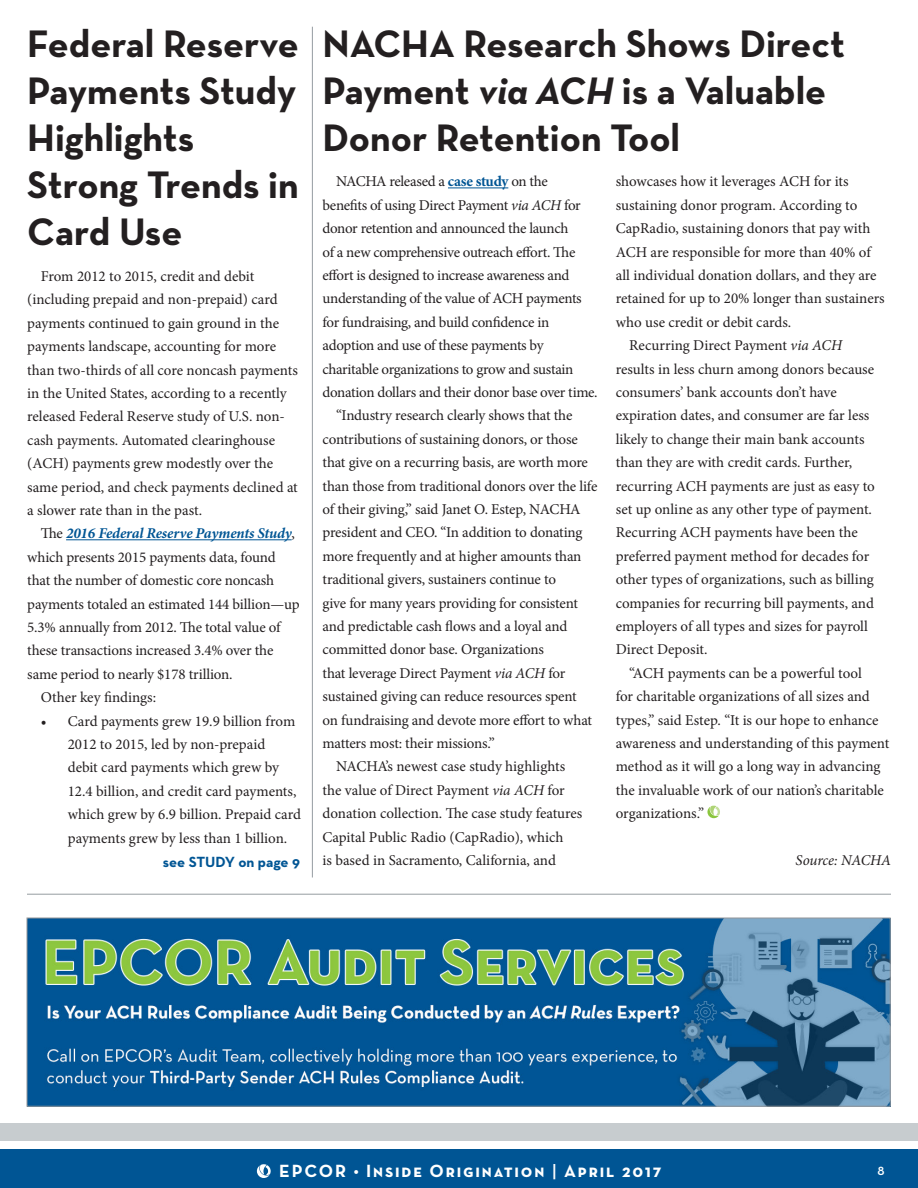
<style>
.page{position:relative;width:918px;height:1188px;background:#fff}
.page>*{position:absolute;margin:0;border:0;box-sizing:border-box;transform-origin:0 0}
.Headline{font:700 39px/46.8px "Neutraface Text";color:#231f20}
.t1{font:700 18px "Neutraface Text";letter-spacing:.1em;color:#fff}
.body_copy{font:15px/23.4px "Minion Pro";letter-spacing:-.01em;color:#231f20}
.see_page_X{font:700 15px "Neutraface Text";letter-spacing:-.01em;color:#005594}
.body_copy-2{font:italic 15px "Minion Pro";letter-spacing:-.015em;color:#231f20}
.t2{font:600 13.5px "Neutraface Text";color:#fff}
.s1{font-weight:700;font-style:italic;color:#005594}
.s2{font-style:italic}
.s3{font-weight:700;color:#005594}
.s4{font-weight:600}
</style>
<div class="page">
<div style="left:0;top:1149px;width:918px;height:39px;background:#005594"></div>
<div style="left:0;top:1123px;width:918px;height:18px;background:#c7cccf"></div>
<svg style="left:257px;top:1164px;width:14px;height:14px"></svg>
<hr style="left:66px;top:539px;width:226px;height:1px;background:#005594">
<hr style="left:448px;top:188px;width:60px;height:1px;background:#005594">
<svg style="left:707px;top:806px;width:13px;height:12px"></svg>
<hr style="left:312px;top:27px;width:1px;height:851px;background:#959ca1">
<img style="left:29px;top:920px;width:860px;height:185px">
<div style="left:27px;top:918px;width:864px;height:189px;border:1px solid #939598"></div>
<hr style="left:27px;top:894px;width:864px;height:1px;background:#959ca1">
<p class="Headline" style="left:27px;top:20px;width:273px">Federal Reserve<br>Payments Study<br>Highlights<br>Strong Trends in<br>Card Use</p>
<p class="body_copy" style="left:27px;top:264px;width:272px;text-indent:14px">From 2012 to 2015, credit and debit (including prepaid and non-prepaid) card payments continued to gain ground in the payments landscape, accounting for more than two-thirds of all core noncash payments in the United States, according to a recently released Federal Reserve study of U.S. non&shy;cash payments. Automated clearinghouse (ACH) payments grew modestly over the same period, and check payments declined at a slower rate than in the past.</p>
<p class="body_copy" style="left:27px;top:522px;width:274px;text-indent:14px">The <span class="s1">2016 Federal Reserve Payments Study</span>, which presents 2015 payments data, found that the number of domestic core noncash payments totaled an estimated 144 billion—up 5.3% annually from 2012. The total value of these transactions increased 3.4% over the same period to nearly $178 trillion.</p>
<p class="body_copy" style="left:41px;top:686px;width:117px">Other key findings:</p>
<p class="body_copy" style="left:68px;top:709px;width:235px;text-indent:-27px">• Card payments grew 19.9 billion from 2012 to 2015, led by non-prepaid<br>debit card payments which grew by 12.4 billion, and credit card payments, which grew by 6.9 billion. Prepaid card payments grew by less than 1 billion.</p>
<p class="see_page_X" style="left:163px;top:852px;width:139px">see STUDY on page 9</p>
<p class="Headline" style="left:323px;top:20px;width:524px">NACHA Research Shows Direct<br>Payment <span class="s2">via ACH</span> is a Valuable<br>Donor Retention Tool</p>
<p class="body_copy" style="left:323px;top:170px;width:277px;text-indent:14px">NACHA released a <span class="s3">case study</span> on the<br>benefits of using Direct Payment <span class="s2">via ACH</span> for donor retention and announced the launch<br>of a new comprehensive outreach effort. The effort is designed to increase awareness and understanding of the value of ACH payments for fundraising, and build confidence in adoption and use of these payments by charitable organizations to grow and sustain donation dollars and their donor base over time.</p>
<p class="body_copy" style="left:323px;top:404px;width:277px;text-indent:14px">“Industry research clearly shows that the contributions of sustaining donors, or those that give on a recurring basis, are worth more than those from traditional donors over the life of their giving,” said Janet O. Estep, NACHA president and CEO. “In addition to donating more frequently and at higher amounts than traditional givers, sustainers continue to<br>give for many years providing for consistent and predictable cash flows and a loyal and committed donor base. Organizations<br>that leverage Direct Payment <span class="s2">via ACH</span> for sustained giving can reduce resources spent<br>on fundraising and devote more effort to what matters most: their missions.”</p>
<p class="body_copy" style="left:323px;top:755px;width:261px;text-indent:14px">NACHA’s newest case study highlights the value of Direct Payment <span class="s2">via ACH</span> for donation collection. The case study features Capital Public Radio (CapRadio), which<br>is based in Sacramento, California, and</p>
<p class="body_copy" style="left:616px;top:170px;width:270px">showcases how it leverages ACH for its sustaining donor program. According to CapRadio, sustaining donors that pay with ACH are responsible for more than 40% of all individual donation dollars, and they are retained for up to 20% longer than sustainers who use credit or debit cards.</p>
<p class="body_copy" style="left:616px;top:334px;width:261px;text-indent:14px">Recurring Direct Payment <span class="s2">via ACH </span>results in less churn among donors because consumers’ bank accounts don’t have expiration dates, and consumer are far less likely to change their main bank accounts than they are with credit cards. Further, recurring ACH payments are just as easy to set up online as any other type of payment.<br>Recurring ACH payments have been the preferred payment method for decades for other types of organizations, such as billing companies for recurring bill payments, and employers of all types and sizes for payroll Direct Deposit.</p>
<p class="body_copy" style="left:616px;top:661px;width:275px;text-indent:14px">“ACH payments can be a powerful tool<br>for charitable organizations of all sizes and types,” said Estep. “It is our hope to enhance awareness and understanding of this payment method as it will go a long way in advancing the invaluable work of our nation’s charitable organizations.”</p>
<p class="body_copy-2" style="left:796px;top:850px;width:97px">Source: NACHA</p>
<p class="t1" style="left:279px;top:1159px;width:384px">EPCOR • Inside Origination <span class="s4">|</span> April 2017</p>
<p class="t2" style="left:878px;top:1161px;width:9px">8</p>
</div>
